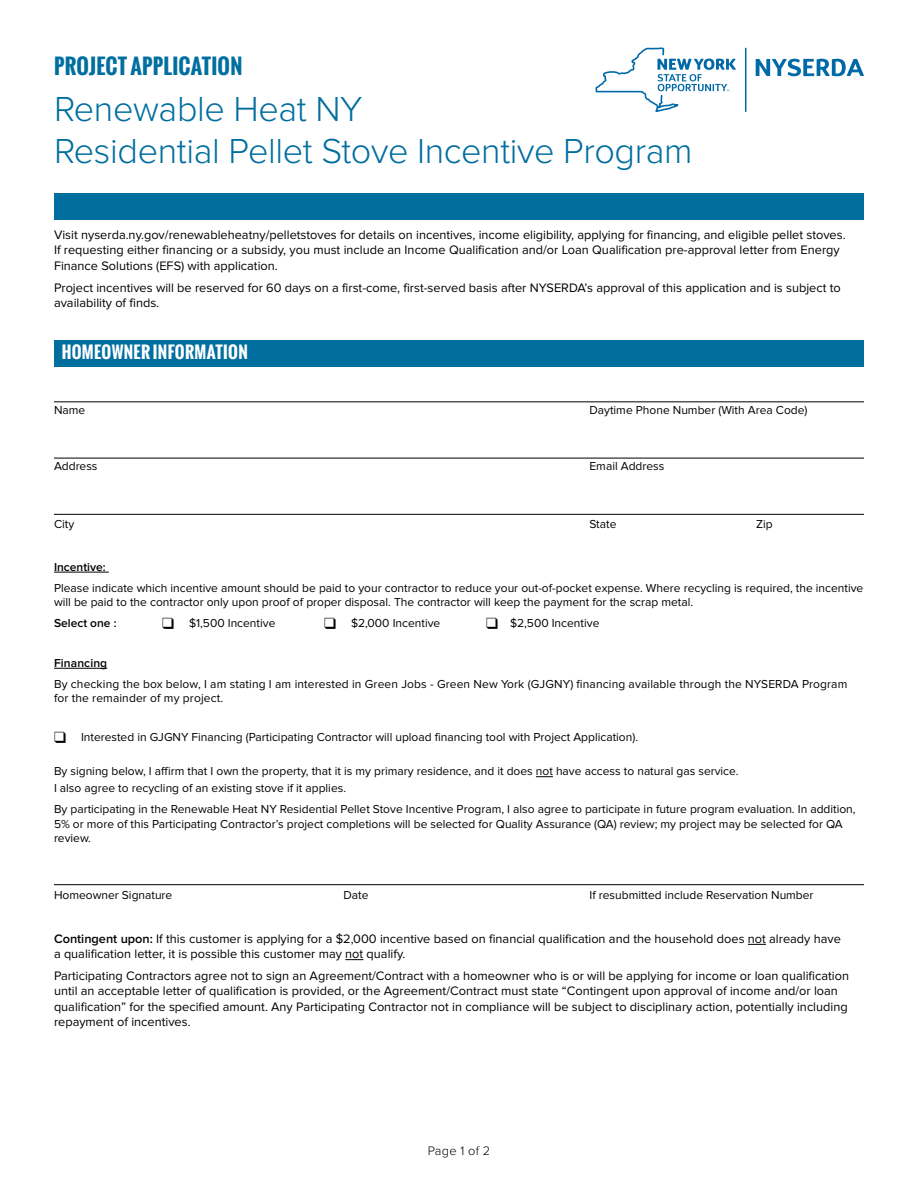
<style>
.page{position:relative;width:918px;height:1188px;background:#fff}
.page>*{position:absolute;margin:0;border:0;box-sizing:border-box;transform-origin:0 0}
.t1{font:300 36px/42px "Proxima Nova";letter-spacing:-.01em;color:#006e9f}
.t2{font:700 21px "Oswald";letter-spacing:.01em;color:#006e9f}
.t3{font:700 16.5px "Oswald";letter-spacing:.02em;color:#fff}
.t4{font:12.75px/15.3px "Proxima Nova";color:#000}
.t5{font:300 12.75px "Proxima Nova";letter-spacing:.02em;color:#000}
.t6{font:12px/21.1px "Proxima Nova";color:#000}
.t7{font:600 12px "Proxima Nova";color:#000}
.s1{font-weight:600}
</style>
<div class="page">
<svg style="left:756px;top:59px;width:108px;height:17px"></svg>
<hr style="left:745px;top:48px;width:1px;height:64px;background:#0069a7">
<svg style="left:596px;top:47px;width:140px;height:65px"></svg>
<div style="left:54px;top:193px;width:810px;height:27px;background:#006e9f"></div>
<hr style="left:54px;top:668px;width:53px;height:1px;background:#000">
<svg style="left:536px;top:776px;width:17px;height:1px"></svg>
<hr style="left:54px;top:884px;width:810px;height:1px;background:#000">
<svg style="left:748px;top:944px;width:18px;height:1px"></svg>
<svg style="left:345px;top:959px;width:18px;height:1px"></svg>
<div style="left:54px;top:340px;width:810px;height:27px;background:#006e9f"></div>
<hr style="left:54px;top:401px;width:810px;height:1px;background:#000">
<hr style="left:54px;top:458px;width:810px;height:1px;background:#000">
<hr style="left:54px;top:514px;width:810px;height:1px;background:#000">
<hr style="left:54px;top:572px;width:55px;height:1px;background:#000">
<p class="t2" style="left:54px;top:51px;width:190px">PROJECT APPLICATION</p>
<p class="t1" style="left:54px;top:89px;width:640px">Renewable Heat NY<br>Residential Pellet Stove Incentive Program</p>
<p class="t4" style="left:54px;top:227px;width:793px">Visit nyserda.ny.gov/renewableheatny/pelletstoves for details on incentives, income eligibility, applying for financing, and eligible pellet stoves.<br>If requesting either financing or a subsidy, you must include an Income Qualification and/or Loan Qualification pre-approval letter from Energy<br>Finance Solutions (EFS) with application.</p>
<p class="t4" style="left:54px;top:280px;width:788px">Project incentives will be reserved for 60 days on a first-come, first-served basis after NYSERDA’s approval of this application and is subject to availability of finds.</p>
<p class="t3" style="left:62px;top:340px;width:188px">HOMEOWNER INFORMATION</p>
<p class="t6" style="left:54px;top:400px;width:33px">Name</p>
<p class="t6" style="left:590px;top:400px;width:220px">Daytime Phone Number (With Area Code)</p>
<p class="t6" style="left:54px;top:456px;width:45px">Address</p>
<p class="t6" style="left:590px;top:456px;width:76px">Email Address</p>
<p class="t6" style="left:54px;top:514px;width:22px">City</p>
<p class="t6" style="left:590px;top:514px;width:28px">State</p>
<p class="t6" style="left:756px;top:514px;width:18px">Zip</p>
<p class="t7" style="left:54px;top:560px;width:53px">Incentive:</p>
<p class="t6" style="left:54px;top:577px;width:811px">Please indicate which incentive amount should be paid to your contractor to reduce your out-of-pocket expense. Where recycling is required, the incentive</p>
<p class="t6" style="left:54px;top:592px;width:641px">will be paid to the contractor only upon proof of proper disposal. The contractor will keep the payment for the scrap metal.<br><span class="s1">Select one :</span></p>
<p class="t6" style="left:162px;top:613px;width:115px">❑ $1,500 Incentive</p>
<p class="t6" style="left:324px;top:613px;width:118px">❑ $2,000 Incentive</p>
<p class="t6" style="left:486px;top:613px;width:115px">❑ $2,500 Incentive</p>
<p class="t6" style="left:54px;top:652px;width:795px"><span class="s1">Financing<br></span>By checking the box below, I am stating I am interested in Green Jobs - Green New York (GJGNY) financing available through the NYSERDA Program</p>
<p class="t6" style="left:54px;top:688px;width:171px">for the remainder of my project.</p>
<p class="t6" style="left:81px;top:726px;width:559px">Interested in GJGNY Financing (Participating Contractor will upload financing tool with Project Application).</p>
<p class="t6" style="left:54px;top:763px;width:686px;line-height:17.2px">By signing below, I affirm that I own the property, that it is my primary residence, and it does not have access to natural gas service.<br>I also agree to recycling of an existing stove if it applies.</p>
<p class="t6" style="left:54px;top:802px;width:803px;line-height:14.4px">By participating in the Renewable Heat NY Residential Pellet Stove Incentive Program, I also agree to participate in future program evaluation. In addition,<br>5% or more of this Participating Contractor’s project completions will be selected for Quality Assurance (QA) review; my project may be selected for QA review.</p>
<p class="t6" style="left:54px;top:884px;width:120px">Homeowner Signature</p>
<p class="t6" style="left:344px;top:884px;width:27px">Date</p>
<p class="t6" style="left:590px;top:884px;width:226px">If resubmitted include Reservation Number</p>
<p class="t4" style="left:54px;top:931px;width:788px"><span class="s1">Contingent upon:</span> If this customer is applying for a $2,000 incentive based on financial qualification and the household does not already have a qualification letter, it is possible this customer may not qualify.</p>
<p class="t4" style="left:54px;top:968px;width:797px">Participating Contractors agree not to sign an Agreement/Contract with a homeowner who is or will be applying for income or loan qualification until an acceptable letter of qualification is provided, or the Agreement/Contract must state “Contingent upon approval of income and/or loan qualification” for the specified amount. Any Participating Contractor not in compliance will be subject to disciplinary action, potentially including repayment of incentives.</p>
<p class="t5" style="left:428px;top:1143px;width:64px">Page 1 of 2</p>
</div>
